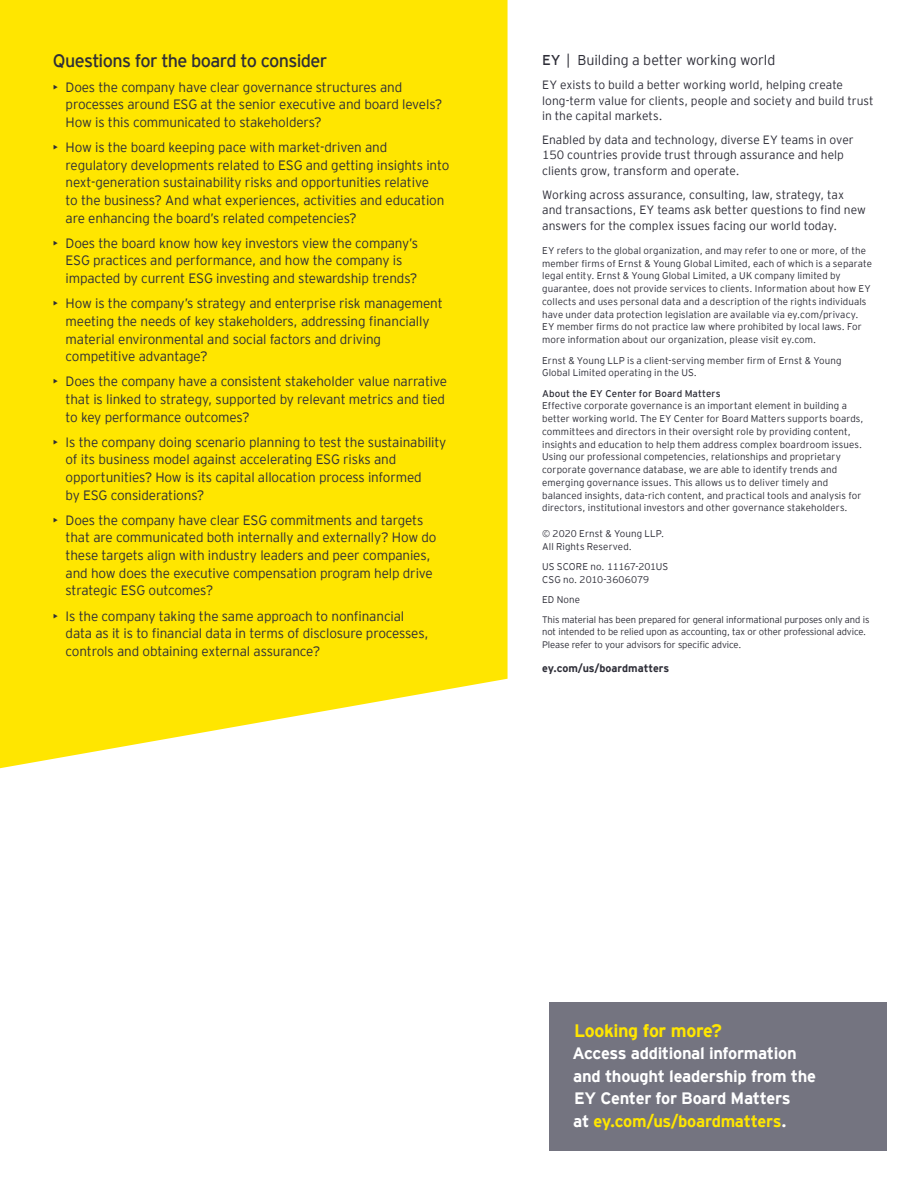
<style>
.page{position:relative;width:918px;height:1188px;background:#fff}
.page>*{position:absolute;margin:0;border:0;box-sizing:border-box;transform-origin:0 0}
.Body_Heading_2{font:18px "EY Interstate";letter-spacing:-.035em;color:#2e2e38}
.Questions_Main_Headi{font:700 18px "EY Interstate";letter-spacing:-.02em;color:#ffe600}
.Questions_Main_Headi-2{font:700 16.5px/22.5px "EY Interstate";letter-spacing:-.02em;color:#fff}
.t1{font:300 14.25px "EY Interstate";letter-spacing:-.005em;color:#2e2e38}
.t2{font:300 13.5px/17.7px "EY Interstate";letter-spacing:-.01em;color:#2e2e38}
.t3{font:300 12px/15.8px "EY Interstate";letter-spacing:.005em;color:#2e2e38}
.t4{font:700 10.8px "EY Interstate";letter-spacing:-.005em;color:#2e2e38}
.t5{font:300 9.75px/12.8px "EY Interstate";letter-spacing:.01em;color:#2e2e38}
.t6{font:300 9.45px/12.3px "EY Interstate";letter-spacing:-.01em;color:#2e2e38}
.s1{font-weight:400}
.s2{color:#ffe600}
</style>
<div class="page">
<div style="left:549px;top:1002px;width:338px;height:149px;background:#747480"></div>
<div style="left:0;top:0;width:508px;height:768px;background:#ffe600"></div>
<p class="Body_Heading_2" style="left:53px;top:48px;width:276px">Questions for the board to consider</p>
<p class="t2" style="left:66px;top:77px;width:378px;text-indent:-13px">• Does the company have clear governance structures and processes around ESG at the senior executive and board levels?<br>How is this communicated to stakeholders?</p>
<p class="t2" style="left:66px;top:138px;width:385px;text-indent:-13px">• How is the board keeping pace with market-driven and regulatory developments related to ESG and getting insights into next-generation sustainability risks and opportunities relative<br>to the business? And what experiences, activities and education are enhancing the board’s related competencies?</p>
<p class="t2" style="left:66px;top:233px;width:354px;text-indent:-13px">• Does the board know how key investors view the company’s<br>ESG practices and performance, and how the company is impacted by current ESG investing and stewardship trends?</p>
<p class="t2" style="left:66px;top:294px;width:379px;text-indent:-13px">• How is the company’s strategy and enterprise risk management meeting the needs of key stakeholders, addressing financially material environmental and social factors and driving competitive advantage?</p>
<p class="t2" style="left:66px;top:372px;width:383px;text-indent:-13px">• Does the company have a consistent stakeholder value narrative that is linked to strategy, supported by relevant metrics and tied to key performance outcomes?</p>
<p class="t2" style="left:66px;top:432px;width:382px;text-indent:-13px">• Is the company doing scenario planning to test the sustainability of its business model against accelerating ESG risks and opportunities? How is its capital allocation process informed<br>by ESG considerations?</p>
<p class="t2" style="left:66px;top:510px;width:372px;text-indent:-13px">• Does the company have clear ESG commitments and targets that are communicated both internally and externally? How do these targets align with industry leaders and peer companies, and how does the executive compensation program help drive strategic ESG outcomes?</p>
<p class="t2" style="left:66px;top:606px;width:364px;text-indent:-13px">• Is the company taking the same approach to nonfinancial data as it is to financial data in terms of disclosure processes, controls and obtaining external assurance?</p>
<p class="t1" style="left:542px;top:50px;width:235px"><span class="s1">EY</span> | Building a better working world</p>
<p class="t3" style="left:542px;top:76px;width:333px">EY exists to build a better working world, helping create long‑term value for clients, people and society and build trust in the capital markets.</p>
<p class="t3" style="left:542px;top:131px;width:313px">Enabled by data and technology, diverse EY teams in over<br>150 countries provide trust through assurance and help clients grow, transform and operate.</p>
<p class="t3" style="left:542px;top:186px;width:325px">Working across assurance, consulting, law, strategy, tax and transactions, EY teams ask better questions to find new answers for the complex issues facing our world today.</p>
<p class="t5" style="left:542px;top:243px;width:331px">EY refers to the global organization, and may refer to one or more, of the member firms of Ernst &amp; Young Global Limited, each of which is a separate legal entity. Ernst &amp; Young Global Limited, a UK company limited by guarantee, does not provide services to clients. Information about how EY collects and uses personal data and a description of the rights individuals have under data protection legislation are available via ey.com/privacy.<br>EY member firms do not practice law where prohibited by local laws. For more information about our organization, please visit ey.com.</p>
<p class="t5" style="left:542px;top:353px;width:301px">Ernst &amp; Young LLP is a client-serving member firm of Ernst &amp; Young<br>Global Limited operating in the US.</p>
<p class="t5" style="left:542px;top:386px;width:323px"><span class="s1">About the EY Center for Board Matters<br></span>Effective corporate governance is an important element in building a better working world. The EY Center for Board Matters supports boards, committees and directors in their oversight role by providing content, insights and education to help them address complex boardroom issues.<br>Using our professional competencies, relationships and proprietary corporate governance database, we are able to identify trends and emerging governance issues. This allows us to deliver timely and balanced insights, data-rich content, and practical tools and analysis for directors, institutional investors and other governance stakeholders.</p>
<p class="t5" style="left:542px;top:527px;width:123px">© 2020 Ernst &amp; Young LLP.<br>All Rights Reserved.</p>
<p class="t5" style="left:542px;top:560px;width:128px">US SCORE no. 11167-201US<br>CSG no. 2010-3606079</p>
<p class="t5" style="left:542px;top:593px;width:40px">ED None</p>
<p class="t6" style="left:542px;top:613px;width:329px">This material has been prepared for general informational purposes only and is not intended to be relied upon as accounting, tax or other professional advice.<br>Please refer to your advisors for specific advice.</p>
<p class="t4" style="left:542px;top:660px;width:129px">ey.com/us/boardmatters</p>
<p class="Questions_Main_Headi" style="left:574px;top:1018px;width:149px">Looking for more?</p>
<p class="Questions_Main_Headi-2" style="left:573px;top:1041px;width:245px">Access additional information and thought leadership from the<br>EY Center for Board Matters<br>at <span class="s2">ey.com/us/boardmatters</span>.</p>
</div>
